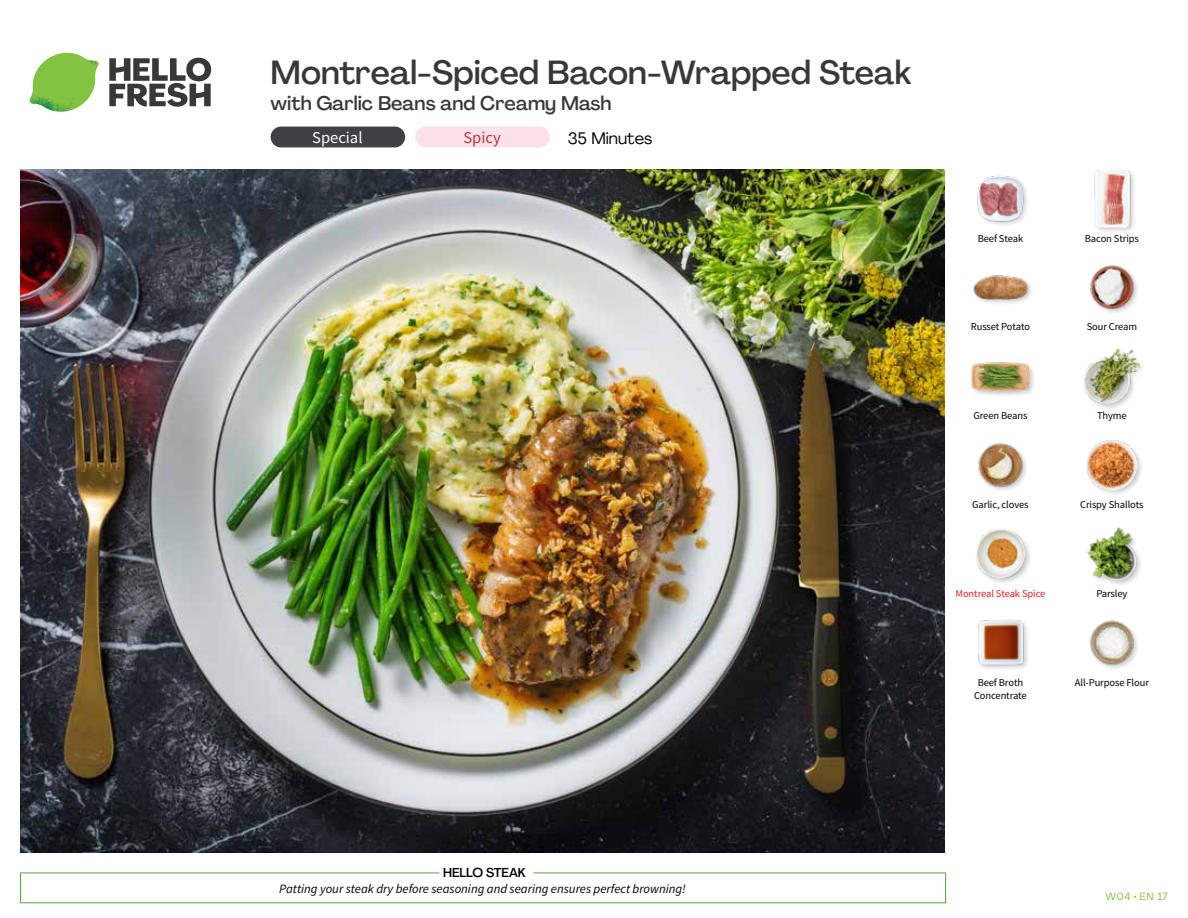
<style>
.page{position:relative;width:1188px;height:918px;background:#fff}
.page>*{position:absolute;margin:0;border:0;box-sizing:border-box;transform-origin:0 0}
.t1{font:500 33px "Agrandir";color:#383839}
.t2{font:500 19.5px "Agrandir";color:#383839}
.t3{font:16.5px "Agrandir";color:#000}
.t4{font:16.5px "Source Sans Pro";color:#fff}
.t5{font:16.5px "Source Sans Pro";color:#b33841}
.t6{font:italic 12.75px "Source Sans Pro";color:#000}
.t7{font:500 12.75px "Agrandir";color:#000}
.t8{font:10.5px "Source Sans Pro";letter-spacing:-.01em;color:#000}
.t9{font:10.5px "Source Sans Pro";letter-spacing:-.01em;color:#ed1d24}
.t10{font:10.5px "Agrandir";letter-spacing:.05em;color:#82c341}
</style>
<div class="page">
<div style="left:271px;top:127px;width:134px;height:20px;background:#414042;border-radius:10px"></div>
<div style="left:415px;top:127px;width:135px;height:20px;background:#fce1e9;border-radius:10px"></div>
<svg style="left:109px;top:57px;width:102px;height:50px"></svg>
<svg style="left:34px;top:53px;width:62px;height:40px"></svg>
<img style="left:67px;top:53px;width:32px;height:26px">
<img style="left:33px;top:75px;width:59px;height:11px">
<img style="left:29px;top:79px;width:61px;height:33px">
<img style="left:65px;top:86px;width:27px;height:25px">
<div style="left:20px;top:873px;width:926px;height:30px;border:1px solid #609f43"></div>
<div style="left:439px;top:865px;width:94px;height:15px;background:#fff"></div>
<img style="left:21px;top:170px;width:924px;height:682px">
<img style="left:1090px;top:620px;width:48px;height:48px">
<img style="left:978px;top:619px;width:50px;height:50px">
<div style="left:1086px;top:527px;width:57px;height:60px;background:#000;opacity:.2"></div>
<img style="left:1086px;top:527px;width:52px;height:53px">
<div style="left:974px;top:528px;width:59px;height:58px;background:#000;opacity:.2"></div>
<img style="left:975px;top:529px;width:51px;height:50px">
<div style="left:1086px;top:439px;width:58px;height:58px;background:#000;opacity:.2"></div>
<img style="left:1087px;top:440px;width:50px;height:50px">
<img style="left:978px;top:443px;width:49px;height:48px">
<div style="left:1082px;top:347px;width:64px;height:64px;background:#000;opacity:.2"></div>
<img style="left:1083px;top:347px;width:58px;height:58px">
<div style="left:970px;top:360px;width:66px;height:39px;background:#000;opacity:.2"></div>
<img style="left:972px;top:360px;width:57px;height:39px">
<img style="left:1090px;top:265px;width:48px;height:48px">
<div style="left:973px;top:274px;width:61px;height:33px;background:#000;opacity:.2"></div>
<img style="left:973px;top:274px;width:56px;height:28px">
<div style="left:1093px;top:168px;width:44px;height:66px;background:#000;opacity:.2"></div>
<img style="left:1093px;top:170px;width:44px;height:57px">
<img style="left:977px;top:175px;width:50px;height:50px">
<h1 class="t1" style="left:271px;top:52px;width:642px">Montreal-Spiced Bacon-Wrapped Steak</h1>
<h2 class="t2" style="left:271px;top:91px;width:343px">with Garlic Beans and Creamy Mash</h2>
<h3 class="t4" style="left:312px;top:128px;width:52px">Special</h3>
<h3 class="t5" style="left:463px;top:128px;width:39px">Spicy</h3>
<h3 class="t3" style="left:568px;top:128px;width:86px">35 Minutes</h3>
<p class="t8" style="left:978px;top:232px;width:47px">Beef Steak</p>
<p class="t8" style="left:1085px;top:232px;width:56px">Bacon Strips</p>
<p class="t8" style="left:971px;top:320px;width:61px">Russet Potato</p>
<p class="t8" style="left:1087px;top:320px;width:52px">Sour Cream</p>
<p class="t8" style="left:973px;top:409px;width:55px">Green Beans</p>
<p class="t8" style="left:1097px;top:409px;width:31px">Thyme</p>
<p class="t8" style="left:972px;top:498px;width:58px">Garlic, cloves</p>
<p class="t8" style="left:1080px;top:498px;width:65px">Crispy Shallots</p>
<p class="t9" style="left:955px;top:587px;width:91px">Montreal Steak Spice</p>
<p class="t8" style="left:1096px;top:587px;width:33px">Parsley</p>
<p class="t8" style="left:978px;top:676px;width:47px">Beef Broth</p>
<p class="t8" style="left:1075px;top:676px;width:76px">All-Purpose Flour</p>
<p class="t8" style="left:974px;top:689px;width:54px">Concentrate</p>
<p class="t7" style="left:443px;top:864px;width:84px">HELLO STEAK</p>
<p class="t6" style="left:279px;top:881px;width:408px">Patting your steak dry before seasoning and searing ensures perfect browning!</p>
<p class="t10" style="left:1106px;top:890px;width:64px">W04 • EN 17</p>
</div>
